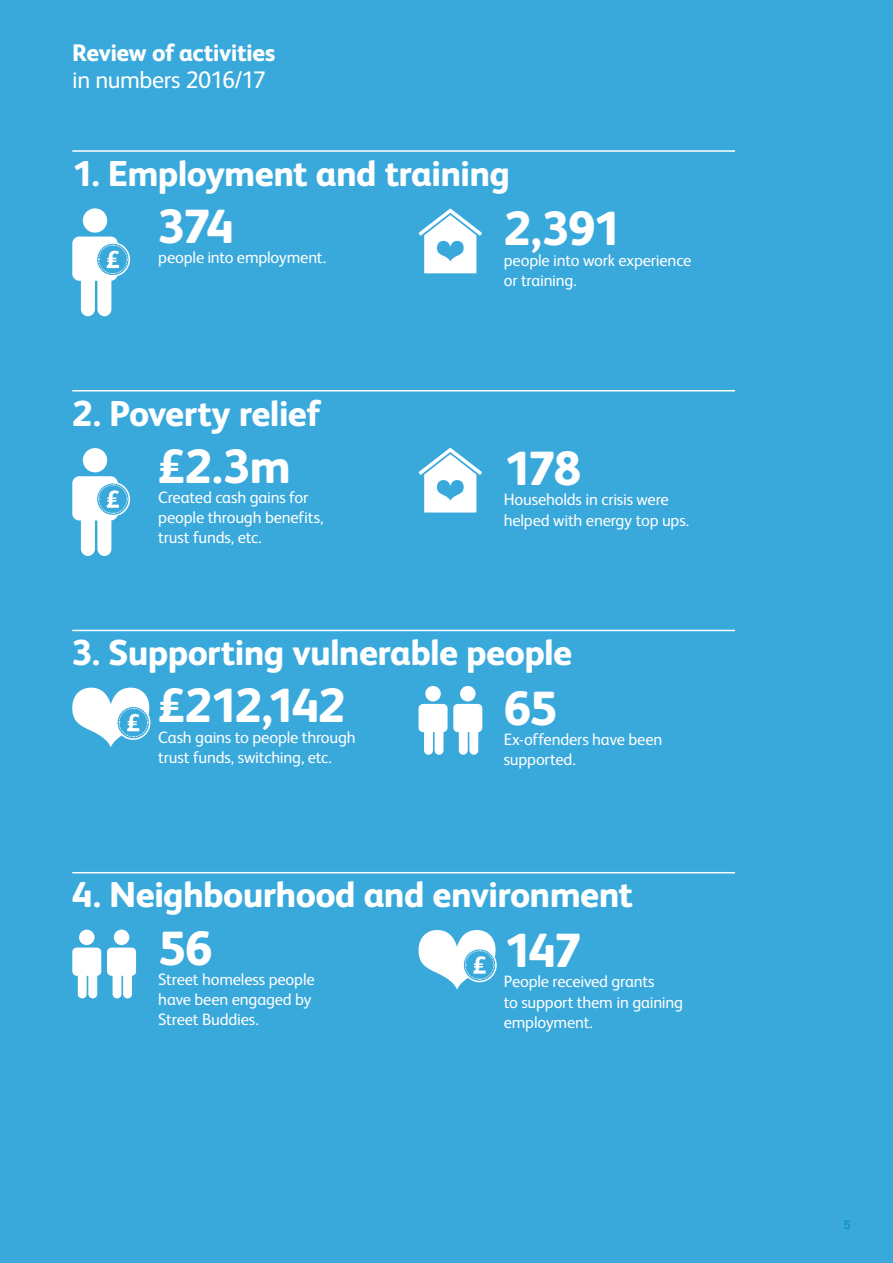
<style>
.page{position:relative;width:893px;height:1263px;background:#39a9dc}
.page>*{position:absolute;margin:0;border:0;box-sizing:border-box;transform-origin:0 0}
.t1{font:800 48px "FS Albert";letter-spacing:-.045em;color:#fff}
.t2{font:800 36px "FS Albert";letter-spacing:-.02em;color:#fff}
.t3{font:800 24px "FS Albert";letter-spacing:-.02em;color:#fff}
.t4{font:24px "FS Albert";letter-spacing:-.02em;color:#fff}
.t5{font:16.5px/20.2px "FS Albert";letter-spacing:-.01em;color:#fff}
.t6{font:12px "Arial";color:#0092a7}
</style>
<div class="page">
<hr style="left:72px;top:150px;width:663px;height:2px;background:#fff">
<div style="left:83px;top:208px;width:24px;height:25px;background:#fff;border-radius:50%"></div>
<svg style="left:72px;top:237px;width:55px;height:79px"></svg>
<div style="left:96px;top:242px;width:34px;height:35px;border:2px solid #fff;border-radius:50%"></div>
<svg style="left:419px;top:208px;width:63px;height:65px"></svg>
<hr style="left:72px;top:390px;width:663px;height:1px;background:#fff">
<div style="left:83px;top:448px;width:24px;height:24px;background:#fff;border-radius:50%"></div>
<svg style="left:72px;top:476px;width:56px;height:80px"></svg>
<div style="left:96px;top:482px;width:34px;height:34px;border:2px solid #fff;border-radius:50%"></div>
<svg style="left:419px;top:448px;width:63px;height:64px"></svg>
<hr style="left:72px;top:630px;width:663px;height:1px;background:#fff">
<svg style="left:72px;top:688px;width:77px;height:59px"></svg>
<div style="left:116px;top:705px;width:34px;height:35px;border:2px solid #fff;border-radius:50%"></div>
<div style="left:460px;top:686px;width:16px;height:15px;background:#fff;border-radius:50%"></div>
<svg style="left:419px;top:704px;width:63px;height:51px"></svg>
<div style="left:425px;top:686px;width:16px;height:15px;background:#fff;border-radius:50%"></div>
<hr style="left:72px;top:872px;width:663px;height:1px;background:#fff">
<svg style="left:107px;top:947px;width:29px;height:51px"></svg>
<div style="left:114px;top:929px;width:15px;height:16px;background:#fff;border-radius:50%"></div>
<svg style="left:72px;top:947px;width:29px;height:51px"></svg>
<div style="left:79px;top:929px;width:16px;height:16px;background:#fff;border-radius:50%"></div>
<svg style="left:419px;top:930px;width:77px;height:60px"></svg>
<div style="left:462px;top:948px;width:35px;height:34px;border:2px solid #fff;border-radius:50%"></div>
<h3 class="t3" style="left:72px;top:35px;width:205px">Review of activities</h3>
<h3 class="t4" style="left:72px;top:64px;width:195px">in numbers 2016/17</h3>
<h2 class="t2" style="left:72px;top:147px;width:439px">1. Employment and training</h2>
<h1 class="t1" style="left:158px;top:192px;width:77px">374</h1>
<p class="t5" style="left:158px;top:247px;width:169px">people into employment.</p>
<h1 class="t1" style="left:504px;top:194px;width:118px">2,391</h1>
<p class="t5" style="left:504px;top:249px;width:189px">people into work experience or training.</p>
<h2 class="t2" style="left:72px;top:387px;width:249px">2. Poverty relief</h2>
<h1 class="t1" style="left:158px;top:431px;width:134px">£2.3m</h1>
<p class="t5" style="left:158px;top:486px;width:167px">Created cash gains for people through benefits, trust funds, etc.</p>
<h1 class="t1" style="left:504px;top:434px;width:79px">178</h1>
<p class="t5" style="left:504px;top:489px;width:187px">Households in crisis were helped with energy top ups.</p>
<h2 class="t2" style="left:72px;top:627px;width:501px">3. Supporting vulnerable people</h2>
<h1 class="t1" style="left:158px;top:671px;width:189px">£212,142</h1>
<p class="t5" style="left:158px;top:726px;width:199px">Cash gains to people through trust funds, switching, etc.</p>
<h1 class="t1" style="left:504px;top:673px;width:54px">65</h1>
<p class="t5" style="left:504px;top:728px;width:160px">Ex-offenders have been supported.</p>
<h2 class="t2" style="left:72px;top:869px;width:562px">4. Neighbourhood and environment</h2>
<h1 class="t1" style="left:158px;top:913px;width:56px">56</h1>
<p class="t5" style="left:158px;top:968px;width:158px">Street homeless people have been engaged by<br>Street Buddies.</p>
<h1 class="t1" style="left:504px;top:916px;width:79px">147</h1>
<p class="t5" style="left:504px;top:971px;width:181px">People received grants<br>to support them in gaining employment.</p>
<p class="t6" style="left:844px;top:1217px;width:8px">5</p>
</div>
